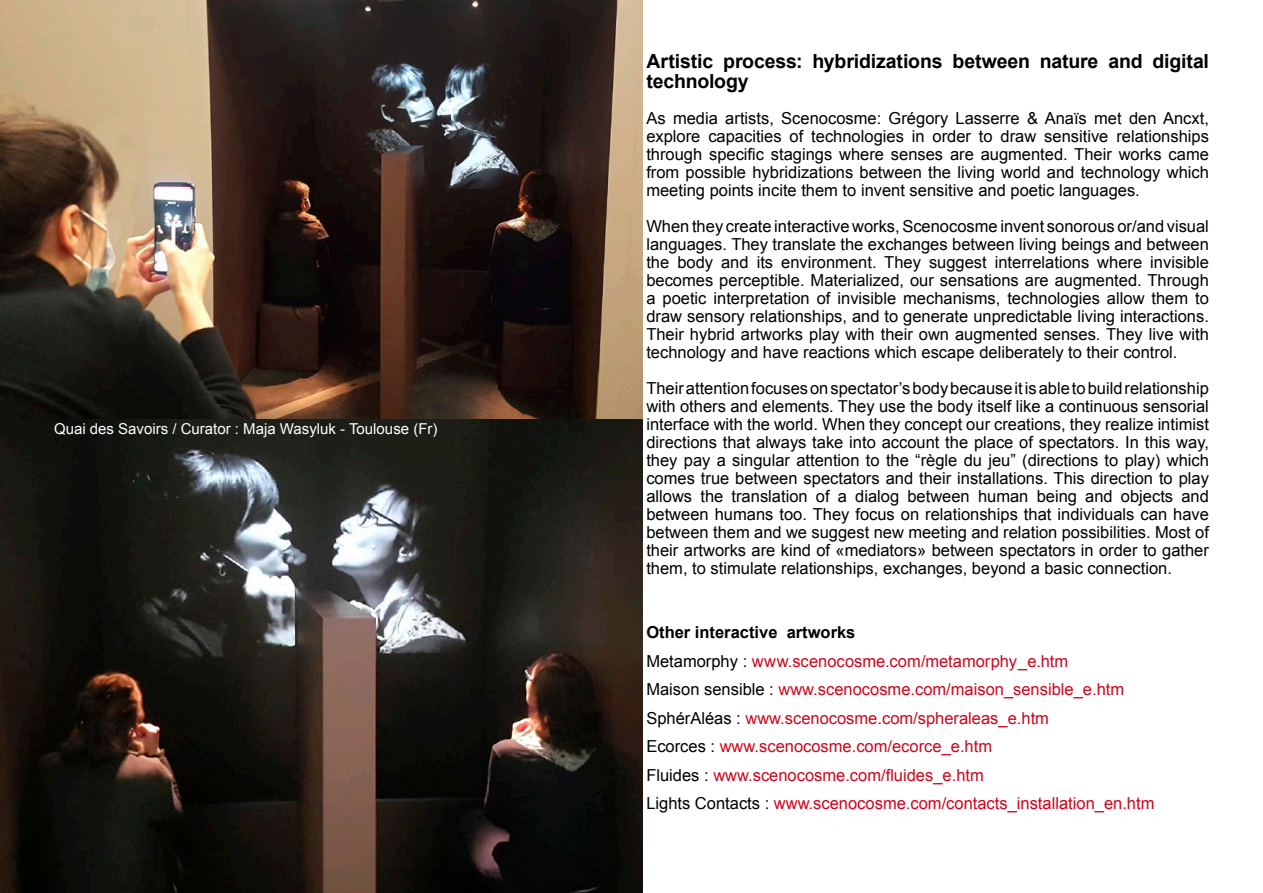
<style>
.page{position:relative;width:1263px;height:893px;background:#fff}
.page>*{position:absolute;margin:0;border:0;box-sizing:border-box;transform-origin:0 0}
.t1{font:700 19.5px/19.5px "Arial";letter-spacing:-.01em;color:#000}
.t2{font:16.5px/18px "Arial";color:#000;text-align:justify}
.t3{font:16.5px/28.5px "Arial";color:#cc071d}
.t4{font:16.5px/28.5px "Arial";color:#d5001b}
.t5{font:700 16.5px "Arial";color:#000}
.t6{font:15px "Arial";color:#fff}
.s1{color:#000}
.s2{color:#cc071d}
</style>
<div class="page">
<img style="left:0;top:0;width:642px;height:420px">
<img style="left:0;top:420px;width:642px;height:473px">
<p class="t6" style="left:54px;top:419px;width:385px">Quai des Savoirs / Curator : Maja Wasyluk - Toulouse (Fr)</p>
<p class="t1" style="left:646px;top:52px;width:564px">Artistic process: hybridizations between nature and digital technology</p>
<p class="t2" style="left:646px;top:109px;width:564px">As media artists, Scenocosme: Grégory Lasserre &amp; Anaïs met den Ancxt, explore capacities of technologies in order to draw sensitive relationships through specific stagings where senses are augmented. Their works came from possible hybridizations between the living world and technology which meeting points incite them to invent sensitive and poetic languages.</p>
<p class="t2" style="left:646px;top:217px;width:564px">When they create interactive works, Scenocosme invent sonorous or/and visual languages. They translate the exchanges between living beings and between the body and its environment. They suggest interrelations where invisible becomes perceptible. Materialized, our sensations are augmented. Through a poetic interpretation of invisible mechanisms, technologies allow them to draw sensory relationships, and to generate unpredictable living interactions.<br>Their hybrid artworks play with their own augmented senses. They live with technology and have reactions which escape deliberately to their control.</p>
<p class="t2" style="left:646px;top:379px;width:564px">Their attention focuses on spectator’s body because it is able to build relationship with others and elements. They use the body itself like a continuous sensorial interface with the world. When they concept our creations, they realize intimist directions that always take into account the place of spectators. In this way, they pay a singular attention to the “règle du jeu” (directions to play) which comes true between spectators and their installations. This direction to play allows the translation of a dialog between human being and objects and between humans too. They focus on relationships that individuals can have between them and we suggest new meeting and relation possibilities. Most of their artworks are kind of «mediators» between spectators in order to gather them, to stimulate relationships, exchanges, beyond a basic connection.</p>
<p class="t5" style="left:646px;top:621px;width:211px">Other interactive artworks</p>
<p class="t3" style="left:646px;top:647px;width:479px"><span class="s1">Metamorphy :</span> www.scenocosme.com/metamorphy_e.htm<br><span class="s1">Maison sensible :</span> www.scenocosme.com/maison_sensible_e.htm</p>
<p class="t3" style="left:646px;top:704px;width:404px"><span class="s1">SphérAléas :</span> www.scenocosme.com/spheraleas_e.htm</p>
<p class="t3" style="left:646px;top:732px;width:347px"><span class="s1">Ecorces :</span> www.scenocosme.com/ecorce_e.htm</p>
<p class="t4" style="left:646px;top:761px;width:510px"><span class="s1">Fluides :</span> <span class="s2">www.scenocosme.com/fluides_e.htm<br></span><span class="s1">Lights Contacts :</span> www.scenocosme.com/contacts_installation_en.htm</p>
</div>
